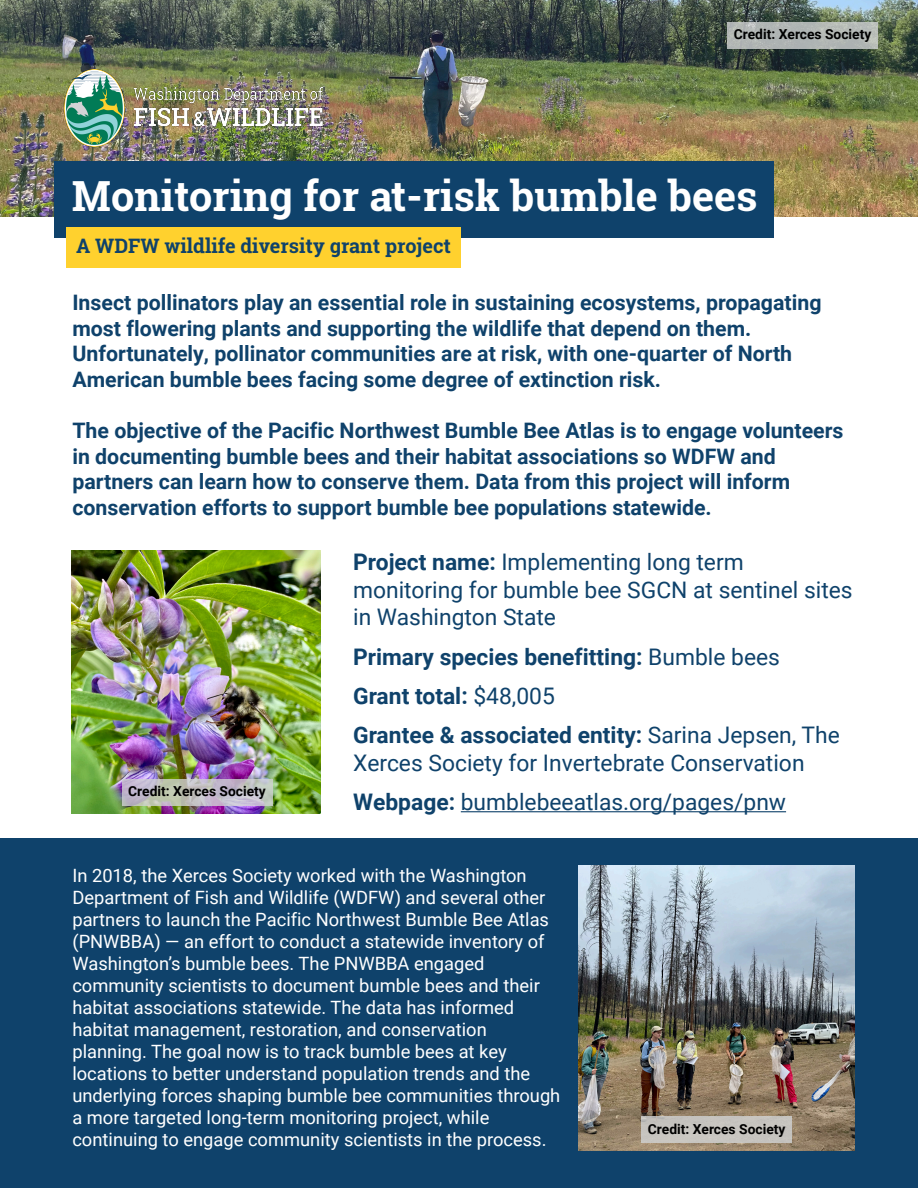
<style>
.page{position:relative;width:918px;height:1188px;background:#fff}
.page>*{position:absolute;margin:0;border:0;box-sizing:border-box;transform-origin:0 0}
.t1{font:700 41.55px "Roboto Slab";color:#fff}
.t2{font:22.8px/27.5px "Roboto";color:#0f426b}
.t3{font:700 22.8px "Roboto";color:#0f426b}
.t4{font:700 21.3px/25.7px "Roboto";color:#0f426b}
.t5{font:700 19.95px "Roboto Slab";color:#0f426b}
.t6{font:18.3px/22px "Roboto";color:#fff}
.t7{font:700 13.8px "Roboto";color:#000}
.s1{font-weight:700}
.s2{font-weight:400}
</style>
<div class="page">
<img style="left:0;top:0;width:918px;height:216px">
<div style="left:55px;top:161px;width:719px;height:77px;background:#0f426b"></div>
<div style="left:0;top:839px;width:918px;height:349px;background:#0f426b"></div>
<hr style="left:461px;top:811px;width:325px;height:1px;background:#0f426b">
<img style="left:65px;top:70px;width:257px;height:76px">
<img style="left:72px;top:551px;width:249px;height:263px">
<div style="left:66px;top:228px;width:395px;height:40px;background:#ffd12e"></div>
<svg style="left:122px;top:779px;width:150px;height:27px;background:#c1bfc3"></svg>
<img style="left:579px;top:866px;width:275px;height:284px">
<div style="left:642px;top:1117px;width:150px;height:26px;background:#c7c4c0"></div>
<div style="left:728px;top:22px;width:150px;height:27px;background:#b1b6b4"></div>
<p class="t7" style="left:734px;top:25px;width:139px">Credit: Xerces Society</p>
<p class="t1" style="left:72px;top:167px;width:687px">Monitoring for at-risk bumble bees</p>
<h1 class="t5" style="left:76px;top:232px;width:376px">A WDFW wildlife diversity grant project</h1>
<p class="t4" style="left:72px;top:289px;width:751px">Insect pollinators play an essential role in sustaining ecosystems, propagating most flowering plants and supporting the wildlife that depend on them.<br>Unfortunately, pollinator communities are at risk, with one-quarter of North American bumble bees facing some degree of extinction risk.</p>
<p class="t4" style="left:72px;top:417px;width:773px">The objective of the Pacific Northwest Bumble Bee Atlas is to engage volunteers in documenting bumble bees and their habitat associations so WDFW and partners can learn how to conserve them. Data from this project will inform conservation efforts to support bumble bee populations statewide.</p>
<p class="t7" style="left:128px;top:782px;width:139px">Credit: Xerces Society</p>
<p class="t2" style="left:353px;top:548px;width:501px"><span class="s1">Project name:</span> Implementing long term monitoring for bumble bee SGCN at sentinel sites in Washington State</p>
<p class="t3" style="left:353px;top:640px;width:428px">Primary species benefitting: <span class="s2">Bumble bees</span></p>
<p class="t3" style="left:353px;top:680px;width:203px">Grant total: <span class="s2">$48,005</span></p>
<p class="t2" style="left:353px;top:721px;width:488px"><span class="s1">Grantee &amp; associated entity:</span> Sarina Jepsen, The<br>Xerces Society for Invertebrate Conservation</p>
<p class="t2" style="left:353px;top:787px;width:434px"><span class="s1">Webpage:</span> bumblebeeatlas.org/pages/pnw</p>
<p class="t6" style="left:72px;top:863px;width:490px">In 2018, the Xerces Society worked with the Washington Department of Fish and Wildlife (WDFW) and several other partners to launch the Pacific Northwest Bumble Bee Atlas (PNWBBA) — an effort to conduct a statewide inventory of Washington’s bumble bees. The PNWBBA engaged community scientists to document bumble bees and their habitat associations statewide. The data has informed habitat management, restoration, and conservation planning. The goal now is to track bumble bees at key locations to better understand population trends and the underlying forces shaping bumble bee communities through a more targeted long-term monitoring project, while continuing to engage community scientists in the process.</p>
<p class="t7" style="left:648px;top:1119px;width:139px">Credit: Xerces Society</p>
</div>
